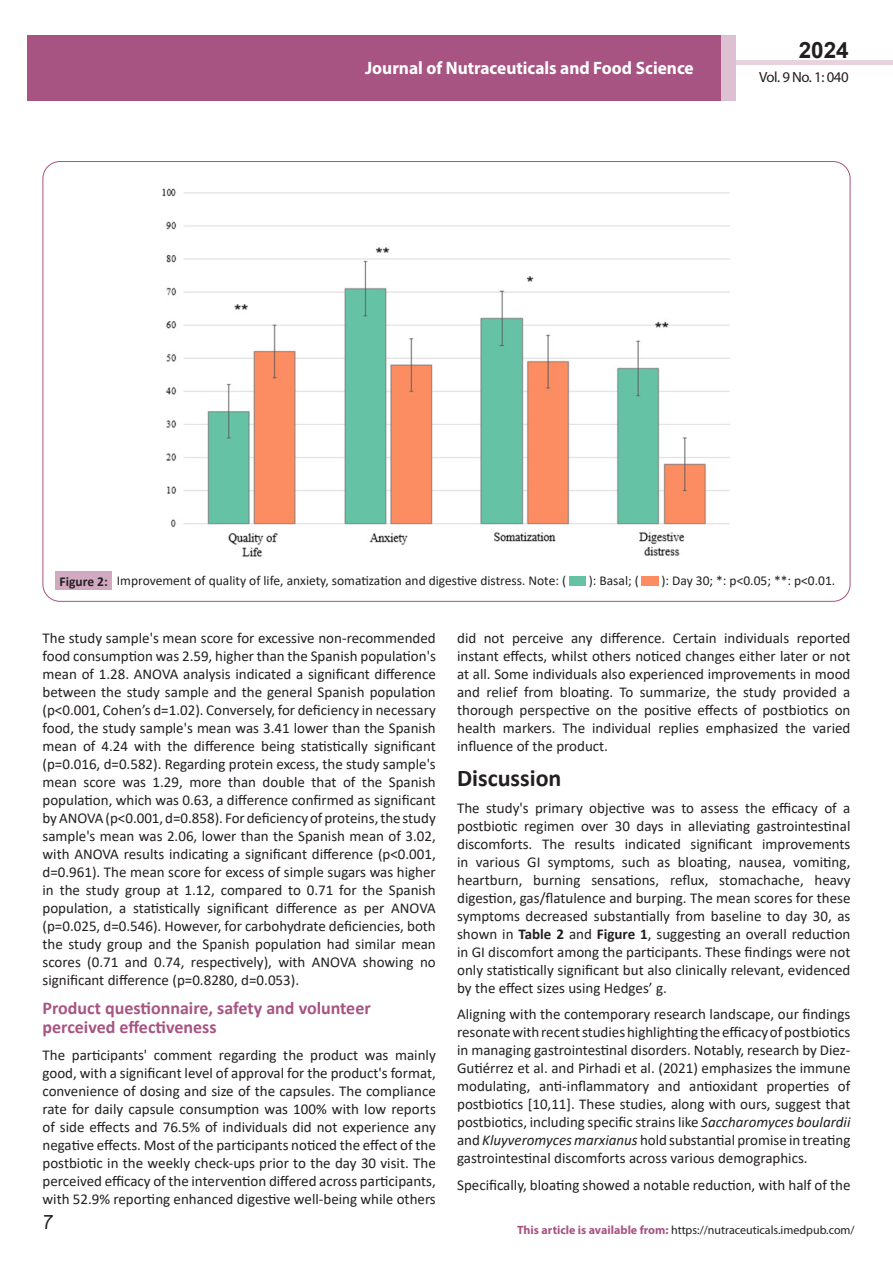
<style>
.page{position:relative;width:893px;height:1263px;background:#fff}
.page>*{position:absolute;margin:0;border:0;box-sizing:border-box;transform-origin:0 0}
.t1{font:25.5px "Tunga";color:#231f20}
.side-heading{font:700 24px "Calibri";color:#231f20}
.t2{font:700 22.5px "Arial";color:#231f20}
.side-heading-2{font:700 18px/19.8px "Calibri";color:#a75483}
.t3{font:700 18px "Myriad Pro";color:#fff;scale:.96 1}
.body_text{font:15px/18px "Calibri";color:#231f20;text-align:justify}
.t4{font:14.85px "Myriad Pro";letter-spacing:-.03em;color:#231f20}
.t5{font:13.5px "Calibri";color:#231f20}
.t6{font:700 13.5px "Calibri";color:#231f20}
.t7{font:12px "Myriad Pro";color:#231f20}
.s1{font-weight:700}
.s2{font-style:italic}
.s3{font-weight:700;color:#a75483}
</style>
<div class="page">
<div style="left:736px;top:60px;width:157px;height:5px;background:#e7d2de"></div>
<div style="left:720px;top:35px;width:16px;height:66px;background:#ddc1d2"></div>
<div style="left:27px;top:35px;width:694px;height:66px;background:#a75483"></div>
<img style="left:162px;top:188px;width:568px;height:369px">
<div style="left:55px;top:571px;width:57px;height:19px;background:#d1a9c1"></div>
<img style="left:569px;top:576px;width:17px;height:9px">
<img style="left:642px;top:576px;width:16px;height:9px">
<p class="t3" style="left:365px;top:57px;width:344px">Journal of Nutraceuticals and Food Science</p>
<h3 class="t2" style="left:799px;top:35px;width:52px">2024</h3>
<p class="t4" style="left:759px;top:68px;width:91px">Vol. 9 No. 1: 040</p>
<p class="t6" style="left:60px;top:572px;width:50px">Figure 2:</p>
<p class="t5" style="left:117px;top:571px;width:451px">Improvement of quality of life, anxiety, somatization and digestive distress. Note: (</p>
<p class="t5" style="left:589px;top:571px;width:52px">): Basal; (</p>
<p class="t5" style="left:661px;top:571px;width:175px">): Day 30; *: p&lt;0.05; **: p&lt;0.01.</p>
<p class="body_text" style="left:43px;top:629px;width:395px">The study sample's mean score for excessive non-recommended food consumption was 2.59, higher than the Spanish population's mean of 1.28. ANOVA analysis indicated a significant difference between the study sample and the general Spanish population (p&lt;0.001, Cohen’s d=1.02). Conversely, for deficiency in necessary food, the study sample's mean was 3.41 lower than the Spanish mean of 4.24 with the difference being statistically significant (p=0.016, d=0.582). Regarding protein excess, the study sample's mean score was 1.29, more than double that of the Spanish population, which was 0.63, a difference confirmed as significant by ANOVA (p&lt;0.001, d=0.858). For deficiency of proteins, the study sample's mean was 2.06, lower than the Spanish mean of 3.02, with ANOVA results indicating a significant difference (p&lt;0.001, d=0.961). The mean score for excess of simple sugars was higher in the study group at 1.12, compared to 0.71 for the Spanish population, a statistically significant difference as per ANOVA (p=0.025, d=0.546). However, for carbohydrate deficiencies, both the study group and the Spanish population had similar mean scores (0.71 and 0.74, respectively), with ANOVA showing no significant difference (p=0.8280, d=0.053).</p>
<p class="side-heading-2" style="left:43px;top:997px;width:330px">Product questionnaire, safety and volunteer perceived effectiveness</p>
<p class="body_text" style="left:43px;top:1045px;width:395px">The participants' comment regarding the product was mainly good, with a significant level of approval for the product's format, convenience of dosing and size of the capsules. The compliance rate for daily capsule consumption was 100% with low reports of side effects and 76.5% of individuals did not experience any negative effects. Most of the participants noticed the effect of the postbiotic in the weekly check-ups prior to the day 30 visit. The perceived efficacy of the intervention differed across participants, with 52.9% reporting enhanced digestive well-being while others</p>
<h1 class="t1" style="left:43px;top:1205px;width:11px">7</h1>
<p class="body_text" style="left:457px;top:629px;width:395px">did not perceive any difference. Certain individuals reported instant effects, whilst others noticed changes either later or not at all. Some individuals also experienced improvements in mood and relief from bloating. To summarize, the study provided a thorough perspective on the positive effects of postbiotics on health markers. The individual replies emphasized the varied influence of the product.</p>
<p class="side-heading" style="left:457px;top:761px;width:106px">Discussion</p>
<p class="body_text" style="left:457px;top:798px;width:395px">The study's primary objective was to assess the efficacy of a postbiotic regimen over 30 days in alleviating gastrointestinal discomforts. The results indicated significant improvements in various GI symptoms, such as bloating, nausea, vomiting, heartburn, burning sensations, reflux, stomachache, heavy digestion, gas/flatulence and burping. The mean scores for these symptoms decreased substantially from baseline to day 30, as shown in <span class="s1">Table 2</span> and <span class="s1">Figure 1</span>, suggesting an overall reduction in GI discomfort among the participants. These findings were not only statistically significant but also clinically relevant, evidenced by the effect sizes using Hedges’ g.</p>
<p class="body_text" style="left:457px;top:1005px;width:395px">Aligning with the contemporary research landscape, our findings resonate with recent studies highlighting the efficacy of postbiotics in managing gastrointestinal disorders. Notably, research by Diez-Gutiérrez et al. and Pirhadi et al. (2021) emphasizes the immune modulating, anti-inflammatory and antioxidant properties of postbiotics [10,11]. These studies, along with ours, suggest that postbiotics, including specific strains like <span class="s2">Saccharomyces boulardii </span>and <span class="s2">Kluyveromyces marxianus</span> hold substantial promise in treating gastrointestinal discomforts across various demographics.</p>
<p class="body_text" style="left:457px;top:1175px;width:395px">Specifically, bloating showed a notable reduction, with half of the</p>
<p class="t7" style="left:517px;top:1222px;width:339px"><span class="s3">This article is available from:</span> https://nutraceuticals.imedpub.com/</p>
</div>
